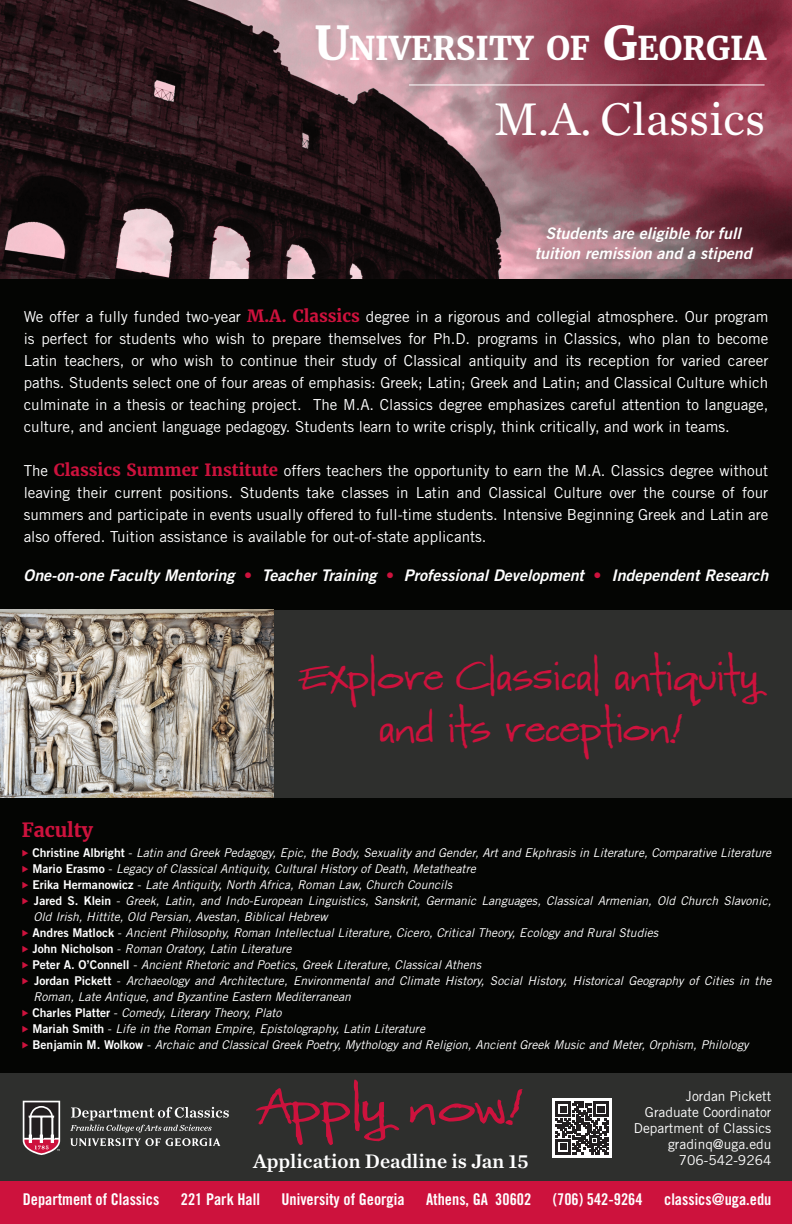
<style>
.page{position:relative;width:792px;height:1224px;background:#040503}
.page>*{position:absolute;margin:0;border:0;box-sizing:border-box;transform-origin:0 0}
.t1{font:52.9px "Wordy Diva";color:#cd123d;scale:1.15 1}
.t2{font:47.9px "Chronicle Text G1";color:#fff}
.t3{font:43px/51.6px "Wordy Diva";color:#cd123d;text-align:center}
.t4{font:700 32.3px "Merriweather";color:#fff}
.t5{font:20.5px "Chronicle Text G1 Semi";color:#fff}
.t6{font:700 19.4px "Merriweather";color:#cd123d}
.t7{font:16.2px "Trade Gothic LT Std Bd Cn 20";color:#fff}
.t8{font:16px/20px "Trade Gothic LT Std Bd 2 Obl";color:#fff;text-align:center}
.t9{font:15.2px/22px "Trade Gothic LT Std";color:#fff;text-align:justify}
.t10{font:13.7px/16px "Trade Gothic LT Std";color:#fff;text-align:right}
.t11{font:italic 12.1px/16px "Trade Gothic LT Std";color:#fff}
.s1{font-size:46.2px}
.s2{font-family:"Merriweather";font-weight:700;font-size:16.7px;color:#cd123d}
.s3{font-family:"Trade Gothic LT Std Bd 2";color:#cd123d}
.s4{color:#cd123d}
.s5{font-family:"Trade Gothic LT Std Bd 2";font-style:normal}
.s6{font-style:normal}
</style>
<div class="page">
<div style="left:0;top:1074px;width:792px;height:107px;background:#2e2f2d"></div>
<svg style="left:0;top:0;width:792px;height:278px"></svg>
<div style="left:0;top:1181px;width:792px;height:43px;background:#cd123d"></div>
<svg style="left:552px;top:1098px;width:60px;height:60px"></svg>
<svg style="left:556px;top:1102px;width:52px;height:52px"></svg>
<svg style="left:23px;top:1101px;width:37px;height:54px"></svg>
<svg style="left:70px;top:1107px;width:159px;height:39px"></svg>
<div style="left:274px;top:610px;width:518px;height:188px;background:#2e2f2d"></div>
<img style="left:0;top:610px;width:274px;height:188px">
<hr style="left:409px;top:84px;width:356px;height:1px;background:#fff">
<h3 class="t4" style="left:315px;top:27px;width:453px"><span class="s1">U</span>NIVERSITY OF <span class="s1">G</span>EORGIA</h3>
<h2 class="t2" style="left:494px;top:82px;width:273px">M.A. Classics</h2>
<h3 class="t8" style="left:535px;top:224px;width:218px">Students are eligible for full tuition remission and a stipend</h3>
<p class="t9" style="left:24px;top:305px;width:746px">We offer a fully funded two-year <span class="s2">M.A. Classics</span> degree in a rigorous and collegial atmosphere. Our program is perfect for students who wish to prepare themselves for Ph.D. programs in Classics, who plan to become Latin teachers, or who wish to continue their study of Classical antiquity and its reception for varied career paths. Students select one of four areas of emphasis: Greek; Latin; Greek and Latin; and Classical Culture which culminate in a thesis or teaching project. The M.A. Classics degree emphasizes careful attention to language, culture, and ancient language pedagogy. Students learn to write crisply, think critically, and work in teams.</p>
<p class="t9" style="left:24px;top:459px;width:746px">The <span class="s2">Classics Summer Institute</span> offers teachers the opportunity to earn the M.A. Classics degree without leaving their current positions. Students take classes in Latin and Classical Culture over the course of four summers and participate in events usually offered to full-time students. Intensive Beginning Greek and Latin are also offered. Tuition assistance is available for out-of-state applicants.</p>
<h3 class="t8" style="left:24px;top:565px;width:746px">One-on-one Faculty Mentoring <span class="s3">•</span> Teacher Training <span class="s3">•</span> Professional Development <span class="s3">•</span> Independent Research</h3>
<h3 class="t3" style="left:301px;top:655px;width:460px">Explore Classical antiquity and its reception!</h3>
<h3 class="t6" style="left:22px;top:817px;width:73px">Faculty</h3>
<p class="t11" style="left:22px;top:845px;width:751px"><span class="s4">◆</span> <span class="s5">Christine Albright</span> <span class="s6">-</span> Latin and Greek Pedagogy, Epic, the Body, Sexuality and Gender, Art and Ekphrasis in Literature, Comparative Literature</p>
<p class="t11" style="left:22px;top:861px;width:456px"><span class="s4">◆</span> <span class="s5">Mario Erasmo</span> <span class="s6">-</span> Legacy of Classical Antiquity, Cultural History of Death, Metatheatre</p>
<p class="t11" style="left:22px;top:877px;width:432px"><span class="s4">◆</span> <span class="s5">Erika Hermanowicz</span> <span class="s6">-</span> Late Antiquity, North Africa, Roman Law, Church Councils</p>
<p class="t11" style="left:34px;top:893px;width:739px;text-indent:-12px"><span class="s4">◆</span> <span class="s5">Jared S. Klein</span> <span class="s6">-</span> Greek, Latin, and Indo-European Linguistics, Sanskrit, Germanic Languages, Classical Armenian, Old Church Slavonic,<br>Old Irish, Hittite, Old Persian, Avestan, Biblical Hebrew</p>
<p class="t11" style="left:22px;top:925px;width:638px"><span class="s4">◆</span> <span class="s5">Andres Matlock</span> <span class="s6">-</span> Ancient Philosophy, Roman Intellectual Literature, Cicero, Critical Theory, Ecology and Rural Studies</p>
<p class="t11" style="left:22px;top:941px;width:271px"><span class="s4">◆</span> <span class="s5">John Nicholson</span> <span class="s6">-</span> Roman Oratory, Latin Literature</p>
<p class="t11" style="left:22px;top:957px;width:461px"><span class="s4">◆</span> <span class="s5">Peter A. O’Connell</span> <span class="s6">-</span> Ancient Rhetoric and Poetics, Greek Literature, Classical Athens</p>
<p class="t11" style="left:34px;top:973px;width:739px;text-indent:-12px"><span class="s4">◆</span> <span class="s5">Jordan Pickett</span> <span class="s6">-</span> Archaeology and Architecture, Environmental and Climate History, Social History, Historical Geography of Cities in the<br>Roman, Late Antique, and Byzantine Eastern Mediterranean</p>
<p class="t11" style="left:22px;top:1005px;width:261px"><span class="s4">◆</span> <span class="s5">Charles Platter</span> <span class="s6">-</span> Comedy, Literary Theory, Plato</p>
<p class="t11" style="left:22px;top:1021px;width:405px"><span class="s4">◆</span> <span class="s5">Mariah Smith</span> <span class="s6">-</span> Life in the Roman Empire, Epistolography, Latin Literature</p>
<p class="t11" style="left:22px;top:1037px;width:728px"><span class="s4">◆</span> <span class="s5">Benjamin M. Wolkow</span> <span class="s6">-</span> Archaic and Classical Greek Poetry, Mythology and Religion, Ancient Greek Music and Meter, Orphism, Philology</p>
<h1 class="t1" style="left:258px;top:1074px;width:231px">Apply now!</h1>
<p class="t10" style="left:634px;top:1088px;width:139px">Jordan Pickett<br>Graduate Coordinator<br>Department of Classics gradinq@uga.edu<br>706-542-9264</p>
<h3 class="t5" style="left:253px;top:1145px;width:277px">Application Deadline is Jan 15</h3>
<h3 class="t7" style="left:23px;top:1190px;width:138px">Department of Classics</h3>
<h3 class="t7" style="left:181px;top:1190px;width:81px">221 Park Hall</h3>
<h3 class="t7" style="left:281px;top:1190px;width:125px">University of Georgia</h3>
<h3 class="t7" style="left:426px;top:1190px;width:107px">Athens, GA 30602</h3>
<h3 class="t7" style="left:553px;top:1190px;width:91px">(706) 542-9264</h3>
<h3 class="t7" style="left:664px;top:1190px;width:109px">classics@uga.edu</h3>
</div>
